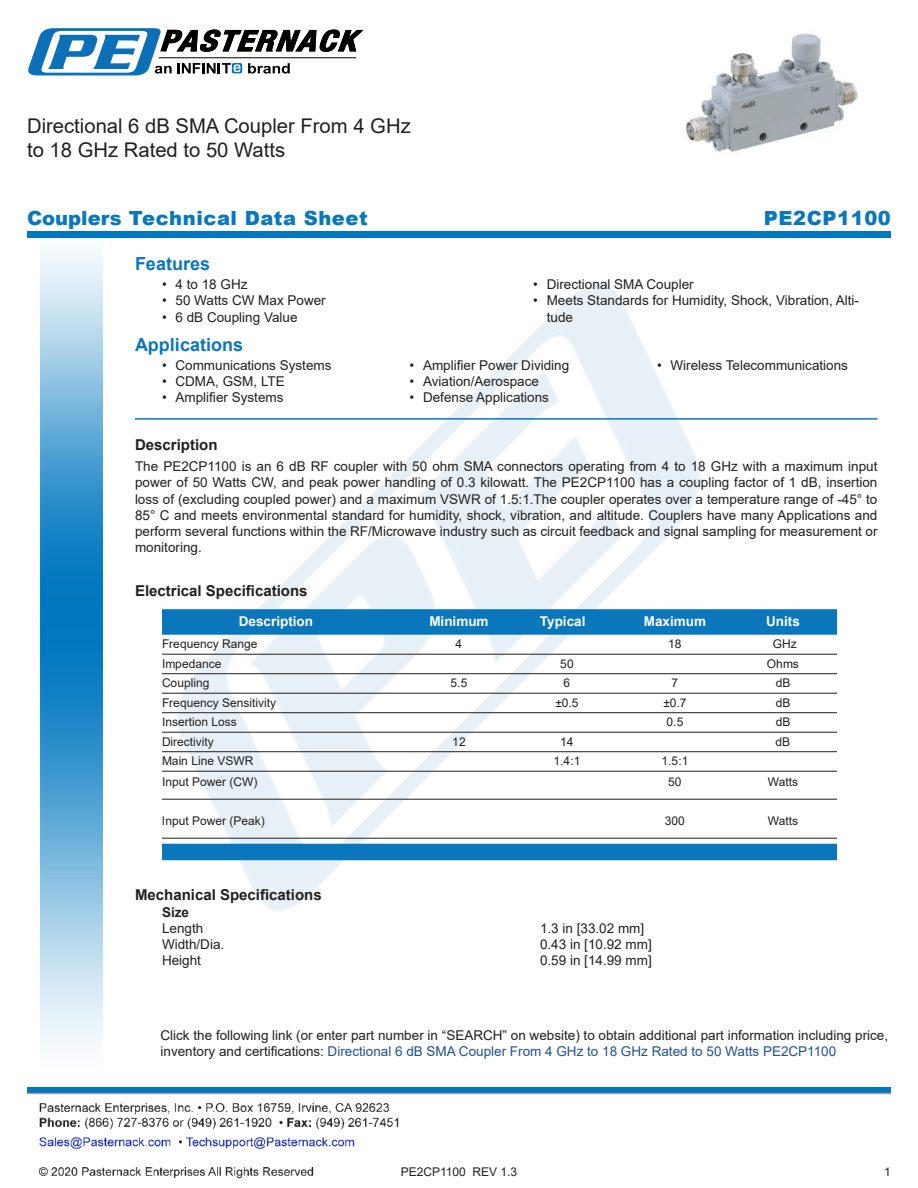
<style>
.page{position:relative;width:918px;height:1188px;background:#fff}
.page>*{position:absolute;margin:0;border:0;box-sizing:border-box;transform-origin:0 0}
.t1{font:20.25px/24.3px "Arial";color:#221f1f}
.t2{font:900 19.5px "Arial";letter-spacing:.03em;color:#0a77bd}
.t3{font:700 18px "Arial";color:#0a77bd}
.t4{font:700 15px "Arial";color:#221f1f}
.t5{font:13.5px/16.2px "Arial";color:#221f1f}
.t6{font:700 13.5px "Arial";color:#fff}
.t7{font:700 13.5px "Arial";color:#221f1f}
.t8{font:12px "Arial";color:#221f1f}
.s1{color:#1f5392}
</style>
<div class="page">
<img style="left:39px;top:1103px;width:360px;height:76px">
<img style="left:102px;top:248px;width:719px;height:722px">
<img style="left:27px;top:1088px;width:864px;height:7px">
<img style="left:40px;top:237px;width:62px;height:811px">
<div style="left:27px;top:231px;width:864px;height:6px;background:#0177c0"></div>
<svg style="left:28px;top:28px;width:336px;height:47px"></svg>
<hr style="left:135px;top:418px;width:743px;height:2px;background:#0a77bd">
<div style="left:162px;top:609px;width:675px;height:26px;background:#0a77bd"></div>
<hr style="left:162px;top:654px;width:675px;height:1px;background:#221f1f">
<hr style="left:162px;top:673px;width:675px;height:1px;background:#221f1f">
<hr style="left:162px;top:693px;width:675px;height:1px;background:#221f1f">
<hr style="left:162px;top:712px;width:675px;height:1px;background:#221f1f">
<hr style="left:162px;top:732px;width:675px;height:1px;background:#221f1f">
<hr style="left:162px;top:751px;width:675px;height:1px;background:#221f1f">
<hr style="left:162px;top:771px;width:675px;height:1px;background:#221f1f">
<hr style="left:162px;top:799px;width:675px;height:1px;background:#221f1f">
<hr style="left:162px;top:838px;width:675px;height:1px;background:#221f1f">
<div style="left:162px;top:844px;width:675px;height:16px;background:#0a77bd"></div>
<img style="left:686px;top:33px;width:172px;height:119px">
<h1 class="t1" style="left:27px;top:116px;width:385px">Directional 6 dB SMA Coupler From 4 GHz to 18 GHz Rated to 50 Watts</h1>
<h2 class="t2" style="left:27px;top:211px;width:342px">Couplers Technical Data Sheet</h2>
<h2 class="t2" style="left:764px;top:211px;width:129px">PE2CP1100</h2>
<h3 class="t3" style="left:135px;top:257px;width:77px">Features</h3>
<p class="t5" style="left:162px;top:278px;width:87px">• 4 to 18 GHz</p>
<p class="t5" style="left:162px;top:294px;width:165px">• 50 Watts CW Max Power</p>
<p class="t5" style="left:162px;top:310px;width:137px">• 6 dB Coupling Value</p>
<h3 class="t3" style="left:135px;top:338px;width:110px">Applications</h3>
<p class="t5" style="left:162px;top:358px;width:171px">• Communications Systems</p>
<p class="t5" style="left:162px;top:374px;width:124px">• CDMA, GSM, LTE</p>
<p class="t5" style="left:162px;top:390px;width:123px">• Ampli昀椀er Systems</p>
<p class="t5" style="left:533px;top:278px;width:162px">• Directional SMA Coupler</p>
<p class="t5" style="left:547px;top:294px;width:314px;text-indent:-14px">• Meets Standards for Humidity, Shock, Vibration, Alti&shy;tude</p>
<p class="t5" style="left:410px;top:358px;width:161px">• Ampli昀椀er Power Dividing</p>
<p class="t5" style="left:410px;top:374px;width:131px">• Aviation/Aerospace</p>
<p class="t5" style="left:410px;top:390px;width:141px">• Defense Applications</p>
<p class="t5" style="left:657px;top:358px;width:193px">• Wireless Telecommunications</p>
<p class="t4" style="left:135px;top:439px;width:84px">Description</p>
<p class="t5" style="left:135px;top:460px;width:744px;text-align:justify">The PE2CP1100 is an 6 dB RF coupler with 50 ohm SMA connectors operating from 4 to 18 GHz with a maximum input power of 50 Watts CW, and peak power handling of 0.3 kilowatt. The PE2CP1100 has a coupling factor of 1 dB, insertion loss of (excluding coupled power) and a maximum VSWR of 1.5:1.The coupler operates over a temperature range of -45° to 85° C and meets environmental standard for humidity, shock, vibration, and altitude. Couplers have many Applications and perform several functions within the RF/Microwave industry such as circuit feedback and signal sampling for measurement or monitoring.</p>
<p class="t4" style="left:135px;top:581px;width:174px">Electrical Speci昀椀cations</p>
<p class="t6" style="left:239px;top:617px;width:76px">Description</p>
<p class="t6" style="left:429px;top:617px;width:61px">Minimum</p>
<p class="t6" style="left:540px;top:617px;width:47px">Typical</p>
<p class="t6" style="left:644px;top:617px;width:64px">Maximum</p>
<p class="t6" style="left:766px;top:617px;width:35px">Units</p>
<p class="t8" style="left:162px;top:639px;width:97px">Frequency Range</p>
<p class="t8" style="left:456px;top:639px;width:8px">4</p>
<p class="t8" style="left:668px;top:639px;width:15px">18</p>
<p class="t8" style="left:773px;top:639px;width:25px">GHz</p>
<p class="t8" style="left:162px;top:659px;width:61px">Impedance</p>
<p class="t8" style="left:560px;top:659px;width:15px">50</p>
<p class="t8" style="left:767px;top:659px;width:34px">Ohms</p>
<p class="t8" style="left:162px;top:678px;width:49px">Coupling</p>
<p class="t8" style="left:451px;top:678px;width:18px">5.5</p>
<p class="t8" style="left:564px;top:678px;width:8px">6</p>
<p class="t8" style="left:672px;top:678px;width:8px">7</p>
<p class="t8" style="left:776px;top:678px;width:16px">dB</p>
<p class="t8" style="left:162px;top:694px;width:116px">Frequency Sensitivity</p>
<p class="t8" style="left:555px;top:694px;width:25px">±0.5</p>
<p class="t8" style="left:663px;top:694px;width:25px">±0.7</p>
<p class="t8" style="left:776px;top:694px;width:16px">dB</p>
<p class="t8" style="left:162px;top:717px;width:76px">Insertion Loss</p>
<p class="t8" style="left:667px;top:717px;width:18px">0.5</p>
<p class="t8" style="left:776px;top:717px;width:16px">dB</p>
<p class="t8" style="left:162px;top:733px;width:53px">Directivity</p>
<p class="t8" style="left:452px;top:733px;width:15px">12</p>
<p class="t8" style="left:560px;top:733px;width:15px">14</p>
<p class="t8" style="left:776px;top:733px;width:16px">dB</p>
<p class="t8" style="left:162px;top:756px;width:93px">Main Line VSWR</p>
<p class="t8" style="left:554px;top:756px;width:28px">1.4:1</p>
<p class="t8" style="left:662px;top:756px;width:28px">1.5:1</p>
<p class="t8" style="left:162px;top:777px;width:97px">Input Power (CW)</p>
<p class="t8" style="left:668px;top:777px;width:15px">50</p>
<p class="t8" style="left:768px;top:777px;width:32px">Watts</p>
<p class="t8" style="left:162px;top:816px;width:104px">Input Power (Peak)</p>
<p class="t8" style="left:665px;top:816px;width:22px">300</p>
<p class="t8" style="left:768px;top:816px;width:32px">Watts</p>
<p class="t4" style="left:135px;top:885px;width:188px">Mechanical Speci昀椀cations</p>
<p class="t7" style="left:162px;top:907px;width:29px">Size</p>
<p class="t5" style="left:162px;top:921px;width:43px">Length</p>
<p class="t5" style="left:540px;top:921px;width:106px">1.3 in [33.02 mm]</p>
<p class="t5" style="left:162px;top:936px;width:64px">Width/Dia.</p>
<p class="t5" style="left:540px;top:936px;width:113px">0.43 in [10.92 mm]</p>
<p class="t5" style="left:162px;top:952px;width:41px">Height</p>
<p class="t5" style="left:540px;top:952px;width:113px">0.59 in [14.99 mm]</p>
<p class="t5" style="left:160px;top:1029px;width:729px">Click the following link (or enter part number in “SEARCH” on website) to obtain additional part information including price, inventory and certi昀椀cations: <span class="s1">Directional 6 dB SMA Coupler From 4 GHz to 18 GHz Rated to 50 Watts PE2CP1100</span></p>
<p class="t8" style="left:401px;top:1167px;width:118px">PE2CP1100 REV 1.3</p>
<p class="t8" style="left:884px;top:1167px;width:8px">1</p>
</div>
